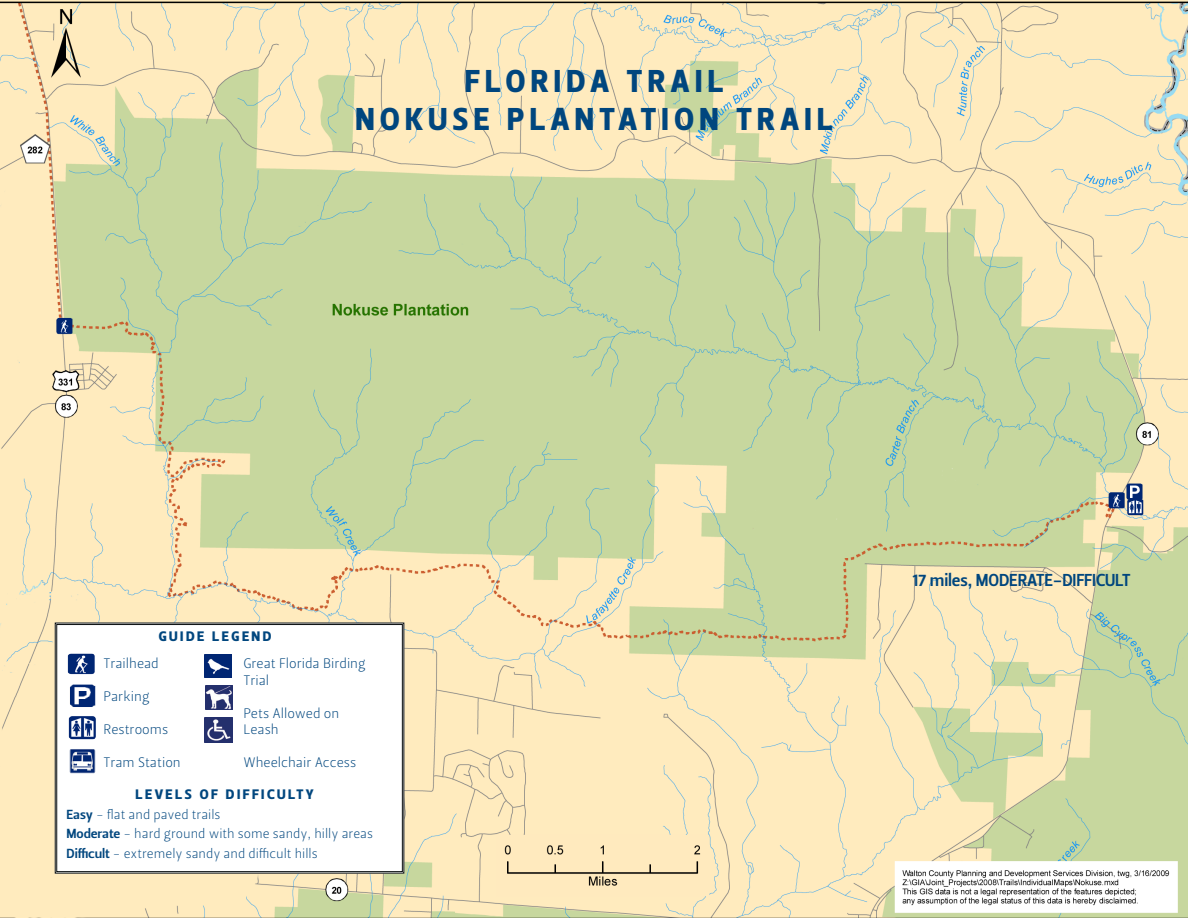
<style>
.page{position:relative;width:1188px;height:918px;background:#fff}
.page>*{position:absolute;margin:0;border:0;box-sizing:border-box;transform-origin:0 0}
.t1{font:31.5px "Leitura Sans Grot 4";letter-spacing:.175em;color:#00467e}
.t2{font:17.25px "Leitura Sans Grot 3";letter-spacing:-.01em;color:#00467e}
.t3{font:13.8px/16.5px "Leitura Sans Grot 1";color:#00467e;scale:1.04 1}
.t4{font:13.8px "Leitura Sans Grot 4";letter-spacing:.175em;color:#00467e;scale:1.04 1}
.t5{font:13.2px "Leitura Sans Grot 1";color:#00467e;scale:1.04 1}
.s1{font-family:"Leitura Sans Grot 3"}
</style>
<div class="page">
<img style="left:0;top:0;width:1188px;height:918px">
<svg style="left:54px;top:622px;width:351px;height:252px"></svg>
<div style="left:56px;top:624px;width:347px;height:248px;border:1px solid #0a0e0f"></div>
<img style="left:206px;top:686px;width:26px;height:23px">
<img style="left:205px;top:654px;width:27px;height:23px">
<img style="left:205px;top:718px;width:27px;height:25px">
<img style="left:68px;top:685px;width:31px;height:22px">
<img style="left:64px;top:707px;width:40px;height:37px">
<img style="left:61px;top:642px;width:52px;height:43px">
<img style="left:63px;top:747px;width:47px;height:37px">
<p class="t1" style="left:465px;top:63px;width:260px">FLORIDA TRAIL</p>
<p class="t1" style="left:355px;top:100px;width:479px">NOKUSE PLANTATION TRAIL</p>
<p class="t4" style="left:159px;top:628px;width:110px">GUIDE LEGEND</p>
<p class="t3" style="left:243px;top:655px;width:119px">Great Florida Birding<br>Trial</p>
<p class="t3" style="left:243px;top:705px;width:94px">Pets Allowed on<br>Leash</p>
<p class="t3" style="left:243px;top:754px;width:110px">Wheelchair Access</p>
<p class="t4" style="left:136px;top:787px;width:173px">LEVELS OF DIFFICULTY</p>
<p class="t5" style="left:67px;top:807px;width:149px"><span class="s1">Easy</span> - flat and paved trails</p>
<p class="t5" style="left:67px;top:826px;width:296px"><span class="s1">Moderate</span> - hard ground with some sandy, hilly areas</p>
<p class="t5" style="left:67px;top:846px;width:243px"><span class="s1">Difficult</span> - extremely sandy and difficult hills</p>
<p class="t3" style="left:103px;top:655px;width:55px">Trailhead</p>
<p class="t3" style="left:103px;top:688px;width:46px">Parking</p>
<p class="t3" style="left:103px;top:721px;width:64px">Restrooms</p>
<p class="t3" style="left:103px;top:754px;width:76px">Tram Station</p>
<p class="t2" style="left:913px;top:570px;width:219px">17 miles, MODERATE-DIFFICULT</p>
</div>
